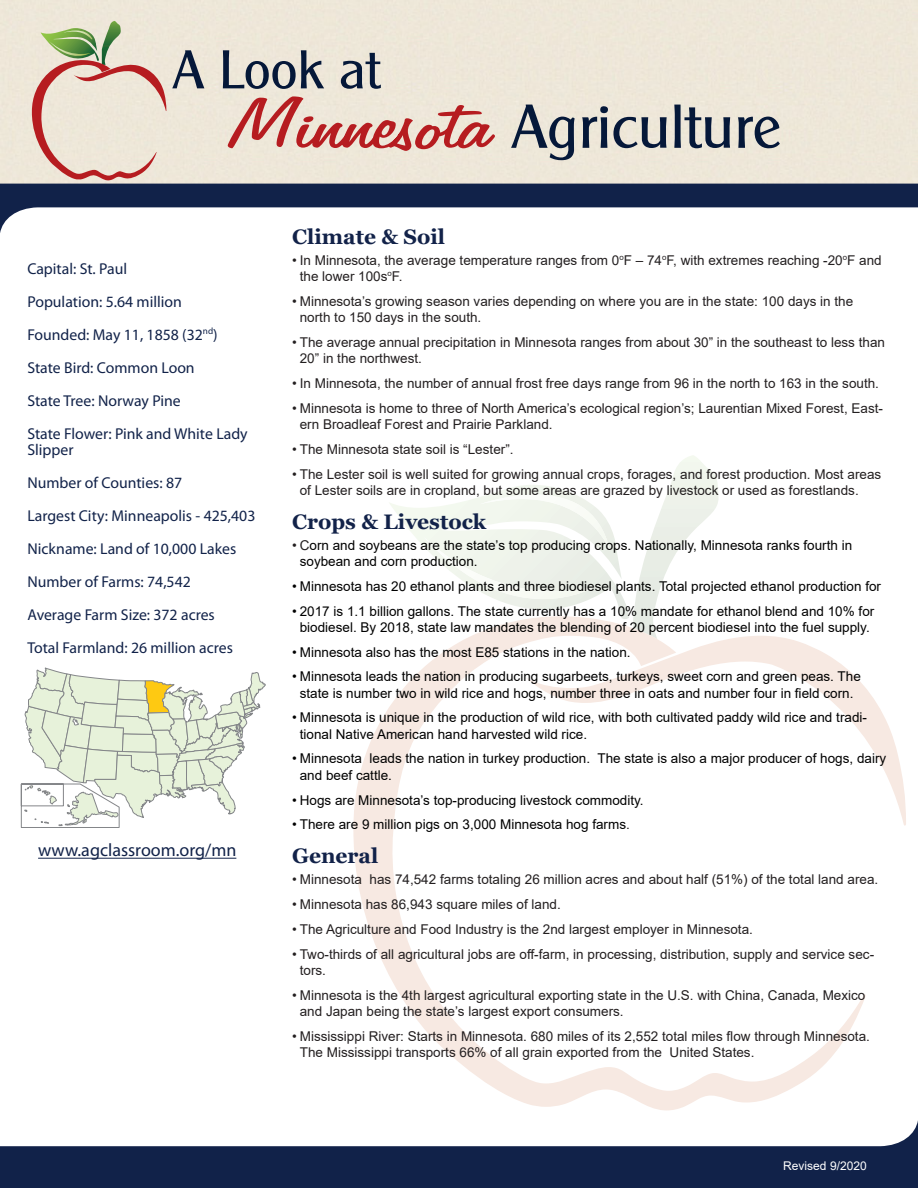
<style>
.page{position:relative;width:918px;height:1188px;background:#fff}
.page>*{position:absolute;margin:0;border:0;box-sizing:border-box;transform-origin:0 0}
.t1{font:700 21px "Georgia";color:#122249}
.t2{font:18px "Myriad Pro";color:#112249}
.State_Fact{font:15.75px "Myriad Pro";color:#112249}
.t3{font:13.5px/16.2px "Arial";color:#231f20}
.t4{font:13.5px/16.2px "Arial";color:#000}
.t5{font:12px "Arial";color:#fff}
.s1{color:#231f20}
</style>
<div class="page">
<svg style="left:0;top:184px;width:918px;height:49px"></svg>
<svg style="left:0;top:1120px;width:918px;height:68px;fill:#112249"></svg>
<svg style="left:32px;top:21px;width:134px;height:159px;background:#decbba"></svg>
<svg style="left:353px;top:639px;width:513px;height:471px"></svg>
<svg style="left:525px;top:636px;width:381px;height:190px"></svg>
<svg style="left:390px;top:455px;width:330px;height:184px"></svg>
<svg style="left:21px;top:668px;width:244px;height:160px"></svg>
<svg style="left:228px;top:96px;width:267px;height:55px;background:#ddaca3"></svg>
<hr style="left:38px;top:858px;width:198px;height:1px;background:#112249">
<svg style="left:172px;top:50px;width:209px;height:39px;background:#afafae"></svg>
<svg style="left:511px;top:105px;width:269px;height:55px;background:#b4b3b1"></svg>
<p class="State_Fact" style="left:27px;top:259px;width:101px">Capital: St. Paul</p>
<p class="State_Fact" style="left:27px;top:292px;width:156px">Population: 5.64 million</p>
<p class="State_Fact" style="left:27px;top:325px;width:192px">Founded: May 11, 1858 (32<sup>nd</sup>)</p>
<p class="State_Fact" style="left:27px;top:358px;width:169px">State Bird: Common Loon</p>
<p class="State_Fact" style="left:27px;top:391px;width:155px">State Tree: Norway Pine</p>
<p class="State_Fact" style="left:27px;top:424px;width:222px">State Flower: Pink and White Lady</p>
<p class="State_Fact" style="left:27px;top:440px;width:48px">Slipper</p>
<p class="State_Fact" style="left:27px;top:473px;width:156px">Number of Counties: 87</p>
<p class="State_Fact" style="left:27px;top:506px;width:230px">Largest City: Minneapolis - 425,403</p>
<p class="State_Fact" style="left:27px;top:539px;width:210px">Nickname: Land of 10,000 Lakes</p>
<p class="State_Fact" style="left:27px;top:572px;width:165px">Number of Farms: 74,542</p>
<p class="State_Fact" style="left:27px;top:605px;width:189px">Average Farm Size: 372 acres</p>
<p class="State_Fact" style="left:27px;top:638px;width:207px">Total Farmland: 26 million acres</p>
<p class="t2" style="left:38px;top:839px;width:200px">www.agclassroom.org/mn</p>
<p class="t1" style="left:292px;top:223px;width:154px">Climate &amp; Soil</p>
<p class="t3" style="left:300px;top:252px;width:583px;text-indent:-8px">• In Minnesota, the average temperature ranges from 0<sup>o</sup>F – 74<sup>o</sup>F, with extremes reaching -20<sup>o</sup>F and the lower 100s<sup>o</sup>F.</p>
<p class="t3" style="left:300px;top:293px;width:555px;text-indent:-8px">• Minnesota’s growing season varies depending on where you are in the state: 100 days in the north to 150 days in the south.</p>
<p class="t3" style="left:300px;top:334px;width:587px;text-indent:-8px">• The average annual precipitation in Minnesota ranges from about 30” in the southeast to less than<br>20” in the northwest.</p>
<p class="t3" style="left:292px;top:375px;width:588px">• In Minnesota, the number of annual frost free days range from 96 in the north to 163 in the south.</p>
<p class="t3" style="left:300px;top:400px;width:585px;text-indent:-8px">• Minnesota is home to three of North America’s ecological region’s; Laurentian Mixed Forest, East&shy;ern Broadleaf Forest and Prairie Parkland.</p>
<p class="t3" style="left:292px;top:441px;width:223px">• The Minnesota state soil is “Lester”.</p>
<p class="t3" style="left:300px;top:466px;width:583px;text-indent:-8px">• The Lester soil is well suited for growing annual crops, forages, and forest production. Most areas of Lester soils are in cropland, but some areas are grazed by livestock or used as forestlands.</p>
<p class="t1" style="left:292px;top:508px;width:195px">Crops &amp; Livestock</p>
<p class="t4" style="left:300px;top:537px;width:554px;text-indent:-8px"><span class="s1">• C</span>orn and soybeans are the state’s top producing crops. Nationally, Minnesota ranks fourth in soybean and corn production.</p>
<p class="t4" style="left:292px;top:578px;width:590px">• Minnesota has 20 ethanol plants and three biodiesel plants. Total projected ethanol production for</p>
<p class="t4" style="left:292px;top:603px;width:584px;text-align:center">• 2017 is 1.1 billion gallons. The state currently has a 10% mandate for ethanol blend and 10% for biodiesel. By 2018, state law mandates the blending of 20 percent biodiesel into the fuel supply.</p>
<p class="t4" style="left:292px;top:644px;width:340px">• Minnesota also has the most E85 stations in the nation.</p>
<p class="t4" style="left:292px;top:668px;width:570px;text-align:center">• Minnesota leads the nation in producing sugarbeets, turkeys, sweet corn and green peas. The state is number two in wild rice and hogs, number three in oats and number four in field corn.</p>
<p class="t4" style="left:300px;top:710px;width:569px;text-indent:-8px">• Minnesota is unique in the production of wild rice, with both cultivated paddy wild rice and tradi&shy;tional Native American hand harvested wild rice.</p>
<p class="t4" style="left:300px;top:751px;width:588px;text-indent:-8px">• Minnesota leads the nation in turkey production. The state is also a major producer of hogs, dairy and beef cattle.</p>
<p class="t4" style="left:292px;top:792px;width:353px">• Hogs are Minnesota’s top-producing livestock commodity.</p>
<p class="t4" style="left:292px;top:816px;width:339px">• There are 9 million pigs on 3,000 Minnesota hog farms<span class="s1">.</span></p>
<p class="t1" style="left:292px;top:842px;width:88px">General</p>
<p class="t3" style="left:292px;top:871px;width:588px">• Minnesota has 74,542 farms totaling 26 million acres and about half (51%) of the total land area.</p>
<p class="t3" style="left:292px;top:896px;width:270px">• Minnesota has 86,943 square miles of land.</p>
<p class="t3" style="left:292px;top:921px;width:462px">• The Agriculture and Food Industry is the 2nd largest employer in Minnesota.</p>
<p class="t3" style="left:300px;top:946px;width:576px;text-indent:-8px">• Two-thirds of all agricultural jobs are off-farm, in processing, distribution, supply and service sec&shy;tors.</p>
<p class="t3" style="left:300px;top:987px;width:567px;text-indent:-8px">• Minnesota is the 4th largest agricultural exporting state in the U.S. with China, Canada, Mexico and Japan being the state’s largest export consumers.</p>
<p class="t3" style="left:300px;top:1028px;width:572px;text-indent:-8px">• Mississippi River: Starts in Minnesota. 680 miles of its 2,552 total miles flow through Minnesota.<br>The Mississippi transports 66% of all grain exported from the United States.</p>
<p class="t5" style="left:783px;top:1157px;width:85px">Revised 9/2020</p>
</div>
